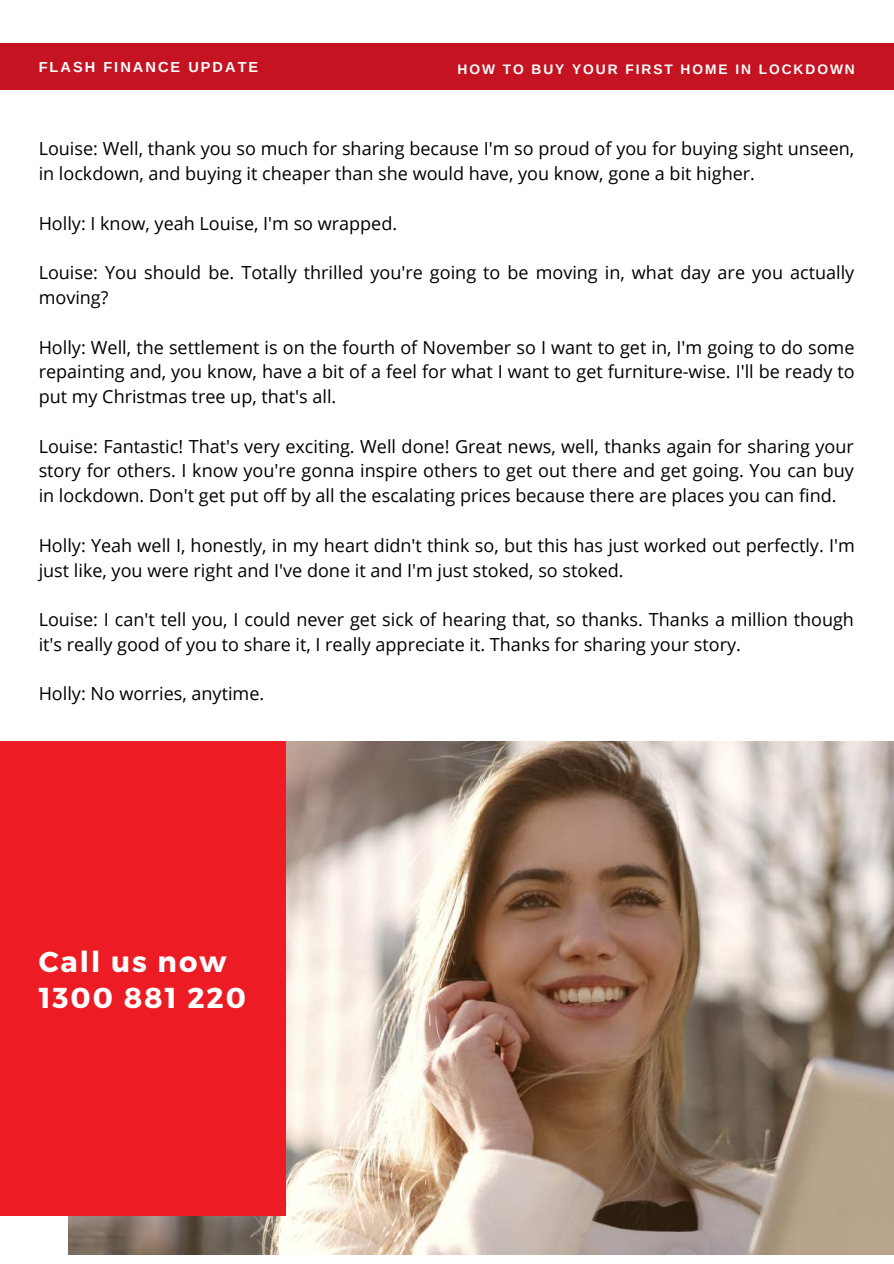
<style>
.page{position:relative;width:894px;height:1264px;background:#fff}
.page>*{position:absolute;margin:0;border:0;box-sizing:border-box;transform-origin:0 0}
.t1{font:700 28.8px/36.3px "Montserrat";letter-spacing:.07em;color:#fff}
.t2{font:18px/24.8px "Open Sans";color:#000}
.t3{font:700 14.55px "Arimo";letter-spacing:.14em;color:#fff}
.t4{font:700 13.8px "Arimo";letter-spacing:.14em;color:#fff}
</style>
<div class="page">
<div style="left:0;top:43px;width:893px;height:46px;background:#c51322"></div>
<img style="left:68px;top:741px;width:825px;height:513px">
<div style="left:0;top:741px;width:285px;height:474px;background:#ed1c24"></div>
<p class="t3" style="left:39px;top:58px;width:221px">FLASH FINANCE UPDATE</p>
<p class="t4" style="left:457px;top:61px;width:398px">HOW TO BUY YOUR FIRST HOME IN LOCKDOWN</p>
<p class="t2" style="left:39px;top:136px;width:816px">Louise: Well, thank you so much for sharing because I'm so proud of you for buying sight unseen, in lockdown, and buying it cheaper than she would have, you know, gone a bit higher.</p>
<p class="t2" style="left:39px;top:210px;width:360px">Holly: I know, yeah Louise, I'm so wrapped.</p>
<p class="t2" style="left:39px;top:260px;width:817px">Louise: You should be. Totally thrilled you're going to be moving in, what day are you actually moving?</p>
<p class="t2" style="left:39px;top:334px;width:817px;text-align:justify">Holly: Well, the settlement is on the fourth of November so I want to get in, I'm going to do some repainting and, you know, have a bit of a feel for what I want to get furniture-wise. I'll be ready to put my Christmas tree up, that's all.</p>
<p class="t2" style="left:39px;top:433px;width:816px;text-align:justify">Louise: Fantastic! That's very exciting. Well done! Great news, well, thanks again for sharing your story for others. I know you're gonna inspire others to get out there and get going. You can buy in lockdown. Don't get put off by all the escalating prices because there are places you can find.</p>
<p class="t2" style="left:39px;top:532px;width:817px">Holly: Yeah well I, honestly, in my heart didn't think so, but this has just worked out perfectly. I'm just like, you were right and I've done it and I'm just stoked, so stoked.</p>
<p class="t2" style="left:39px;top:606px;width:816px">Louise: I can't tell you, I could never get sick of hearing that, so thanks. Thanks a million though it's really good of you to share it, I really appreciate it. Thanks for sharing your story.</p>
<p class="t2" style="left:39px;top:681px;width:227px">Holly: No worries, anytime.</p>
<h1 class="t1" style="left:39px;top:941px;width:209px">Call us now<br>1300 881 220</h1>
</div>
